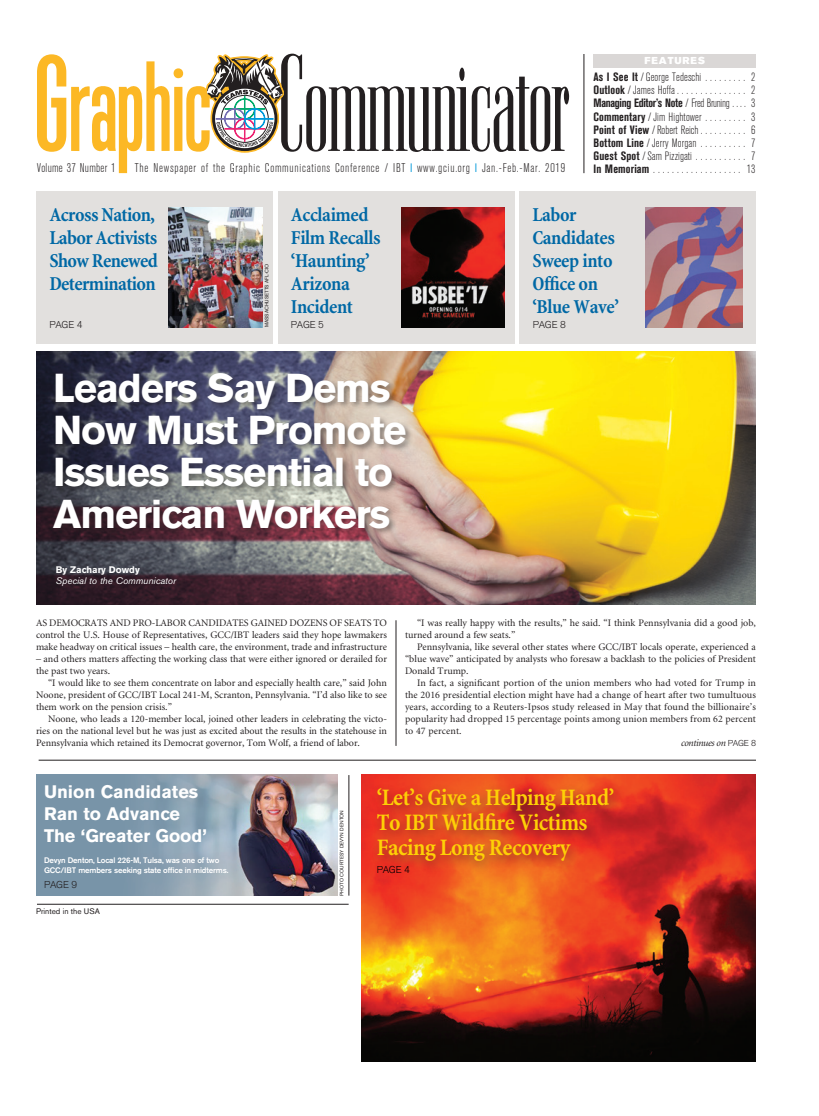
<style>
.page{position:relative;width:819px;height:1116px;background:#fff}
.page>*{position:absolute;margin:0;border:0;box-sizing:border-box;transform-origin:0 0}
.Page_1_Main_Head{font:700 40px/42px "Akzidenz Grotesk BE";letter-spacing:-.03em;color:#fff}
.Page_1_HeadTop{font:700 condensed 24px "Minion";letter-spacing:-.02em;color:#fed006}
.Page_1_HeadTop-2{font:700 condensed 20px/23px "Minion";letter-spacing:-.02em;color:#0068a5}
.Page_1_Main_Head-2{font:700 18px/22px "Akzidenz Grotesk BE";color:#fff}
.t1{font:300 condensed 12.5px "Akzidenz Grotesk BE";letter-spacing:.06em;color:#231f20}
.t2{font:300 condensed 12.5px "Akzidenz Grotesk BE";letter-spacing:.02em;color:#231f20}
.Body{font:300 condensed 12px "Akzidenz Grotesk BE";letter-spacing:.01em;color:#231f20}
.Body-2{font:700 condensed 12px "Akzidenz Grotesk BE";letter-spacing:-.025em;color:#231f20}
.Body-3{font:10px/12px "Minion";color:#231f20;text-align:justify}
.OptiGiant_Headline{font:italic 10px "Minion";letter-spacing:-.035em;color:#231f20}
.Body-4{font:10px "Akzidenz Grotesk BE Super";letter-spacing:.09em;color:#fff}
.t3{font:300 9.9px "Akzidenz Grotesk BE";letter-spacing:-.02em;color:#231f20}
.t4{font:300 9.9px "Akzidenz Grotesk BE";color:#000001}
.Body-5{font:italic 9.5px "Akzidenz Grotesk BE";color:#fff}
.Body-6{font:700 9.5px "Akzidenz Grotesk BE";color:#fff}
.Photo_Caption{font:500 8px "Akzidenz Grotesk BE";letter-spacing:-.02em;color:#fff}
.t5{font:8px "Akzidenz Grotesk BE";color:#231f20}
.PhotoCredit{font:5px "Akzidenz Grotesk BE";color:#231f20}
.s1{color:#0099da}
.s2{font-weight:700}
.s3{font-weight:300}
.s4{font-family:"Akzidenz Grotesk BE";font-weight:300;font-style:normal;font-size:8.6px}
</style>
<div class="page">
<img style="left:36px;top:774px;width:301px;height:122px">
<div style="left:594px;top:54px;width:162px;height:13px;background:#dad7d6"></div>
<div style="left:36px;top:191px;width:237px;height:152px;background:#e2e0de"></div>
<div style="left:519px;top:191px;width:237px;height:152px;background:#e2e0de"></div>
<img style="left:168px;top:208px;width:95px;height:120px">
<div style="left:278px;top:191px;width:236px;height:152px;background:#e2e0de"></div>
<svg style="left:37px;top:54px;width:532px;height:119px"></svg>
<hr style="left:39px;top:760px;width:717px;height:1px;background:#231f20">
<hr style="left:349px;top:775px;width:1px;height:121px;background:#231f20">
<hr style="left:396px;top:620px;width:1px;height:126px;background:#231f20">
<hr style="left:584px;top:54px;width:1px;height:119px;background:#231f20">
<hr style="left:37px;top:904px;width:312px;height:1px;background:#231f20">
<img style="left:361px;top:774px;width:395px;height:288px">
<div style="left:370px;top:782px;width:255px;height:93px;background:#231f20;opacity:.45"></div>
<img style="left:645px;top:208px;width:98px;height:120px">
<img style="left:36px;top:352px;width:720px;height:253px">
<div style="left:52px;top:371px;width:362px;height:166px;background:#231f20;opacity:.45"></div>
<img style="left:401px;top:208px;width:103px;height:120px">
<p class="t2" style="left:37px;top:161px;width:80px">Volume 37 Number 1</p>
<p class="t1" style="left:135px;top:161px;width:432px">The Newspaper of the Graphic Communications Conference / IBT <span class="s1">❘</span> www.gciu.org <span class="s1">❘</span> Jan.-Feb.-Mar. 2019</p>
<p class="Body-4" style="left:644px;top:55px;width:62px">FEATURES</p>
<p class="Body" style="left:594px;top:70px;width:112px"><span class="s2">As I See It</span> / George Tedeschi ..........</p>
<p class="Body" style="left:751px;top:70px;width:6px">2</p>
<p class="Body" style="left:594px;top:84px;width:87px"><span class="s2">Outlook</span> / James Hoffa ...............</p>
<p class="Body" style="left:751px;top:84px;width:6px">2</p>
<p class="Body-2" style="left:594px;top:96px;width:139px">Managing Editor’s Note <span class="s3">/ Fred Bruning .....</span></p>
<p class="Body" style="left:751px;top:97px;width:6px">3</p>
<p class="Body" style="left:594px;top:110px;width:112px"><span class="s2">Commentary</span> / Jim Hightower ..........</p>
<p class="Body" style="left:751px;top:110px;width:6px">3</p>
<p class="Body" style="left:594px;top:123px;width:111px"><span class="s2">Point of View</span> / Robert Reich ..........</p>
<p class="Body" style="left:751px;top:123px;width:6px">6</p>
<p class="Body" style="left:594px;top:136px;width:107px"><span class="s2">Bottom Line</span> / Jerry Morgan ...........</p>
<p class="Body" style="left:751px;top:136px;width:6px">7</p>
<p class="Body" style="left:594px;top:149px;width:102px"><span class="s2">Guest Spot</span> / Sam Pizzigati ............</p>
<p class="Body" style="left:751px;top:149px;width:6px">7</p>
<p class="Body" style="left:594px;top:163px;width:64px"><span class="s2">In Memoriam</span> ...................</p>
<p class="Body" style="left:747px;top:163px;width:10px">13</p>
<p class="Page_1_HeadTop-2" style="left:49px;top:203px;width:107px">Across Nation,</p>
<p class="Page_1_HeadTop-2" style="left:49px;top:226px;width:110px">Labor Activists</p>
<p class="Page_1_HeadTop-2" style="left:49px;top:249px;width:110px">Show Renewed</p>
<p class="Page_1_HeadTop-2" style="left:49px;top:272px;width:108px">Determination</p>
<p class="t3" style="left:49px;top:319px;width:35px">PAGE 4</p>
<p class="PhotoCredit" style="left:264px;top:327px;width:65px;rotate:-90deg">MASSACHUSETTS AFL-CIO</p>
<p class="Page_1_HeadTop-2" style="left:291px;top:203px;width:91px">Acclaimed<br>Film Recalls ‘Haunting’</p>
<p class="Page_1_HeadTop-2" style="left:291px;top:272px;width:64px">Arizona<br>Incident</p>
<p class="t3" style="left:291px;top:319px;width:35px">PAGE 5</p>
<p class="Page_1_Main_Head" style="left:53px;top:367px;width:355px">Leaders Say Dems<br>Now Must Promote<br>Issues Essential to</p>
<p class="Page_1_Main_Head" style="left:53px;top:493px;width:339px">American Workers</p>
<p class="Body-6" style="left:56px;top:564px;width:85px">By Zachary Dowdy</p>
<p class="Body-5" style="left:56px;top:575px;width:122px">Special to the Communicator</p>
<p class="Page_1_HeadTop-2" style="left:533px;top:203px;width:84px">Labor<br>Candidates</p>
<p class="Page_1_HeadTop-2" style="left:533px;top:249px;width:88px">Sweep into<br>Office on ‘Blue Wave’</p>
<p class="t3" style="left:533px;top:319px;width:35px">PAGE 8</p>
<p class="Body-3" style="left:36px;top:618px;width:353px">AS DEMOCRATS AND PRO-LABOR CANDIDATES GAINED DOZENS OF SEATS TO control the U.S. House of Representatives, GCC/IBT leaders said they hope lawmakers make headway on critical issues – health care, the environment, trade and infrastructure</p>
<p class="Body-3" style="left:36px;top:654px;width:353px">– and others matters affecting the working class that were either ignored or derailed for the past two years.</p>
<p class="Body-3" style="left:36px;top:678px;width:353px;text-indent:12px">“I would like to see them concentrate on labor and especially health care,” said John Noone, president of GCC/IBT Local 241-M, Scranton, Pennsylvania. “I’d also like to see them work on the pension crisis.”</p>
<p class="Body-3" style="left:36px;top:714px;width:353px;text-indent:12px">Noone, who leads a 120-member local, joined other leaders in celebrating the victo&shy;ries on the national level but he was just as excited about the results in the statehouse in Pennsylvania which retained its Democrat governor, Tom Wolf, a friend of labor.</p>
<p class="Body-3" style="left:405px;top:618px;width:353px;text-indent:12px">“I was really happy with the results,” he said. “I think Pennsylvania did a good job, turned around a few seats.”</p>
<p class="Body-3" style="left:405px;top:642px;width:352px;text-indent:12px">Pennsylvania, like several other states where GCC/IBT locals operate, experienced a “blue wave” anticipated by analysts who foresaw a backlash to the policies of President Donald Trump.</p>
<p class="Body-3" style="left:405px;top:678px;width:353px;text-indent:12px">In fact, a significant portion of the union members who had voted for Trump in the 2016 presidential election might have had a change of heart after two tumultuous years, according to a Reuters-Ipsos study released in May that found the billionaire’s popularity had dropped 15 percentage points among union members from 62 percent to 47 percent.</p>
<p class="OptiGiant_Headline" style="left:681px;top:738px;width:76px">continues on <span class="s4">PAGE 8</span></p>
<p class="Page_1_Main_Head-2" style="left:44px;top:781px;width:164px">Union Candidates<br>Ran to Advance<br>The ‘Greater Good’</p>
<p class="t3" style="left:44px;top:879px;width:35px">PAGE 9</p>
<p class="Photo_Caption" style="left:44px;top:855px;width:177px">Devyn Denton, Local 226-M, Tulsa, was one of two</p>
<p class="Photo_Caption" style="left:44px;top:865px;width:186px">GCC/IBT members seeking state office in midterms.</p>
<p class="t5" style="left:36px;top:907px;width:65px">Printed in the USA</p>
<p class="PhotoCredit" style="left:339px;top:896px;width:87px;rotate:-90deg">PHOTO COURTESY DEVYN DENTON</p>
<p class="Page_1_HeadTop" style="left:377px;top:784px;width:239px">‘Let’s Give a Helping Hand’</p>
<p class="Page_1_HeadTop" style="left:377px;top:809px;width:212px">To IBT Wildfire Victims</p>
<p class="Page_1_HeadTop" style="left:377px;top:834px;width:195px">Facing Long Recovery</p>
<p class="t4" style="left:377px;top:864px;width:35px">PAGE 4</p>
</div>
